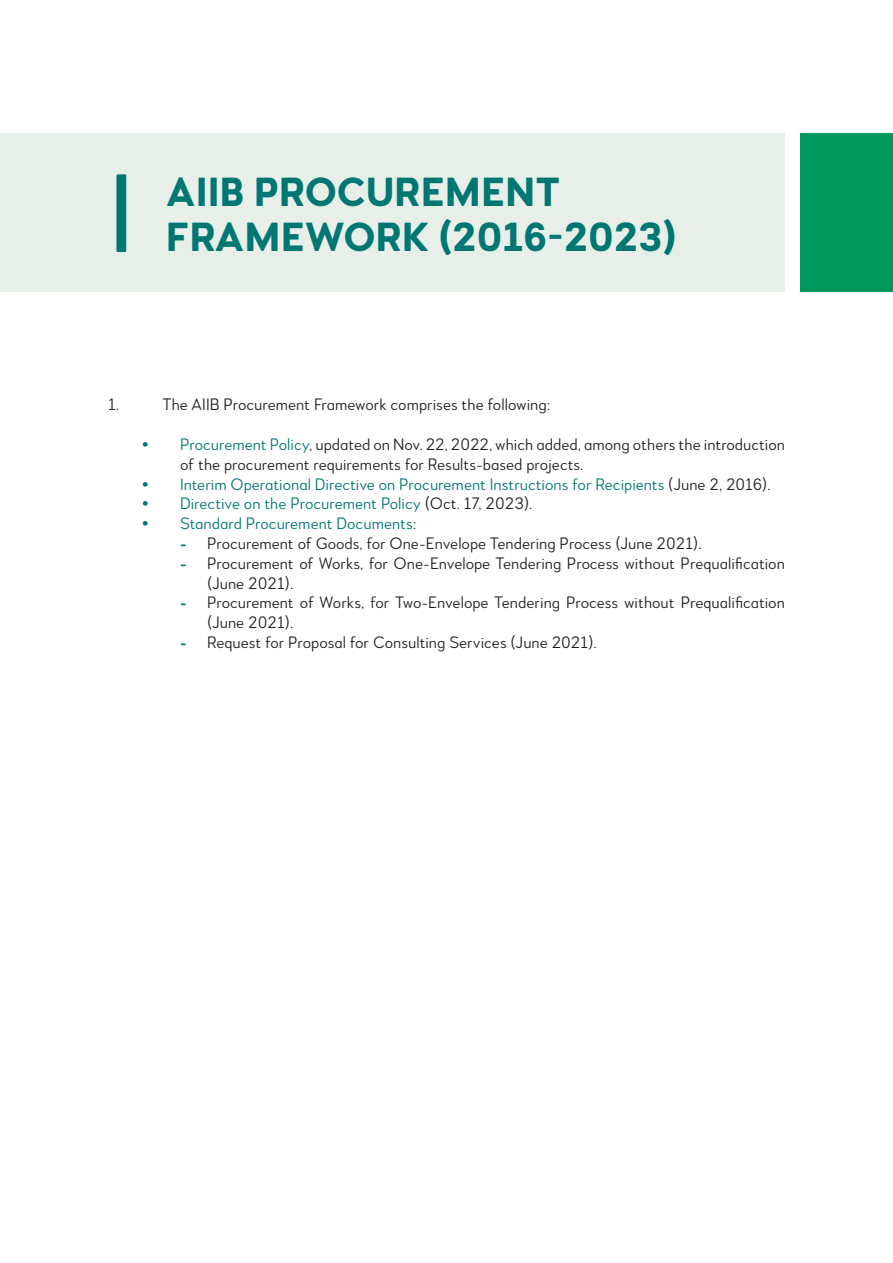
<style>
.page{position:relative;width:893px;height:1263px;background:#fff}
.page>*{position:absolute;margin:0;border:0;box-sizing:border-box;transform-origin:0 0}
.t1{font:111px "Woodford Bourne PRO";color:#007773}
.t2{font:700 40.5px "Woodford Bourne PRO";color:#007773}
.t3{font:300 16.5px/19.8px "Woodford Bourne PRO";color:#231f20}
.t4{font:300 16.5px "Woodford Bourne PRO";color:#007773}
.s1{font-family:"Arial";font-weight:700;color:#007773}
.s2{color:#007773}
.s3{font-family:"Arial";font-weight:700}
.s4{color:#231f20}
.s5{font-weight:700;color:#007773}
</style>
<div class="page">
<div style="left:0;top:133px;width:785px;height:159px;background:#e8efe9"></div>
<div style="left:800px;top:133px;width:93px;height:159px;background:#00975f"></div>
<h1 class="t1" style="left:108px;top:148px;width:28px">I</h1>
<h2 class="t2" style="left:166px;top:167px;width:396px">AIIB PROCUREMENT</h2>
<h2 class="t2" style="left:166px;top:212px;width:512px">FRAMEWORK (2016-2023)</h2>
<p class="t3" style="left:108px;top:395px;width:13px">1.</p>
<p class="t3" style="left:162px;top:395px;width:390px">The AIIB Procurement Framework comprises the following:</p>
<p class="t3" style="left:180px;top:435px;width:606px;text-indent:-38px"><span class="s1">•</span> <span class="s2">Procurement Policy</span>, updated on Nov. 22, 2022, which added, among others the introduction of the procurement requirements for Results-based projects.</p>
<p class="t4" style="left:143px;top:474px;width:629px"><span class="s3">•</span> Interim Operational Directive on Procurement Instructions for Recipients <span class="s4">(June 2, 2016).</span></p>
<p class="t4" style="left:143px;top:494px;width:391px"><span class="s3">•</span> Directive on the Procurement Policy <span class="s4">(Oct. 17, 2023).</span></p>
<p class="t4" style="left:143px;top:514px;width:276px"><span class="s3">•</span> Standard Procurement Documents<span class="s4">:</span></p>
<p class="t3" style="left:180px;top:534px;width:523px"><span class="s5">-</span> Procurement of Goods, for One-Envelope Tendering Process (June 2021).</p>
<p class="t3" style="left:207px;top:554px;width:579px;text-indent:-27px"><span class="s5">-</span> Procurement of Works, for One-Envelope Tendering Process without Prequalification (June 2021).</p>
<p class="t3" style="left:207px;top:593px;width:579px;text-indent:-27px"><span class="s5">-</span> Procurement of Works, for Two-Envelope Tendering Process without Prequalification (June 2021).</p>
<p class="t3" style="left:180px;top:633px;width:418px"><span class="s5">-</span> Request for Proposal for Consulting Services (June 2021).</p>
</div>
